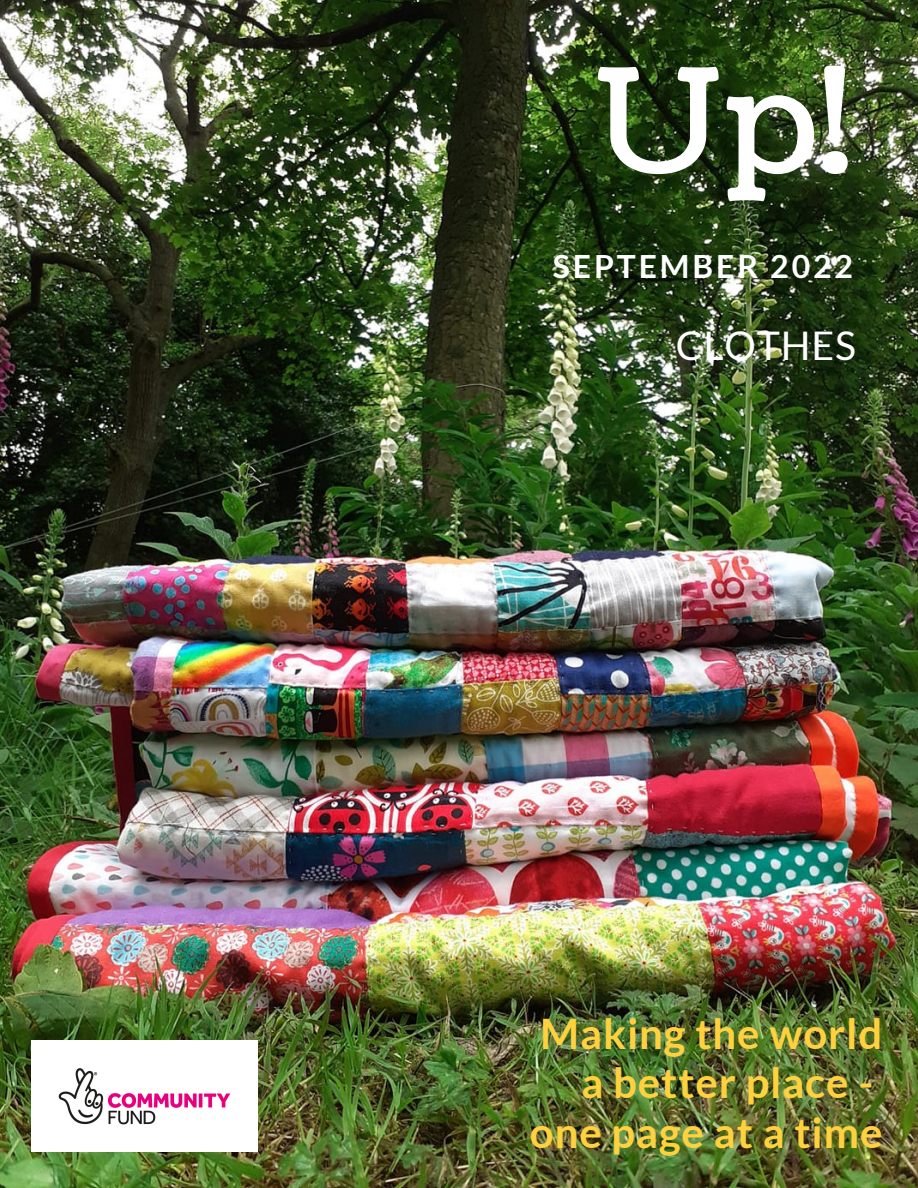
<style>
.page{position:relative;width:918px;height:1188px;background:#fff}
.page>*{position:absolute;margin:0;border:0;box-sizing:border-box;transform-origin:0 0}
.t1{font:144px "Coustard";color:#fff}
.t2{font:700 42px "Lato";letter-spacing:.02em;color:#ffd13f}
.t3{font:39.45px "Lato";letter-spacing:.02em;color:#fff}
.t4{font:700 31.95px "Lato";letter-spacing:.09em;color:#fff}
</style>
<div class="page">
<img style="left:0;top:0;width:918px;height:1188px">
<img style="left:31px;top:1041px;width:226px;height:110px">
<p class="t1" style="left:594px;top:25px;width:258px">Up!</p>
<p class="t4" style="left:553px;top:247px;width:302px">SEPTEMBER 2022</p>
<p class="t3" style="left:676px;top:321px;width:182px">CLOTHES</p>
<p class="t2" style="left:540px;top:1007px;width:344px">Making the world</p>
<p class="t2" style="left:581px;top:1057px;width:294px">a better place -</p>
<p class="t2" style="left:530px;top:1106px;width:354px">one page at a time</p>
</div>
